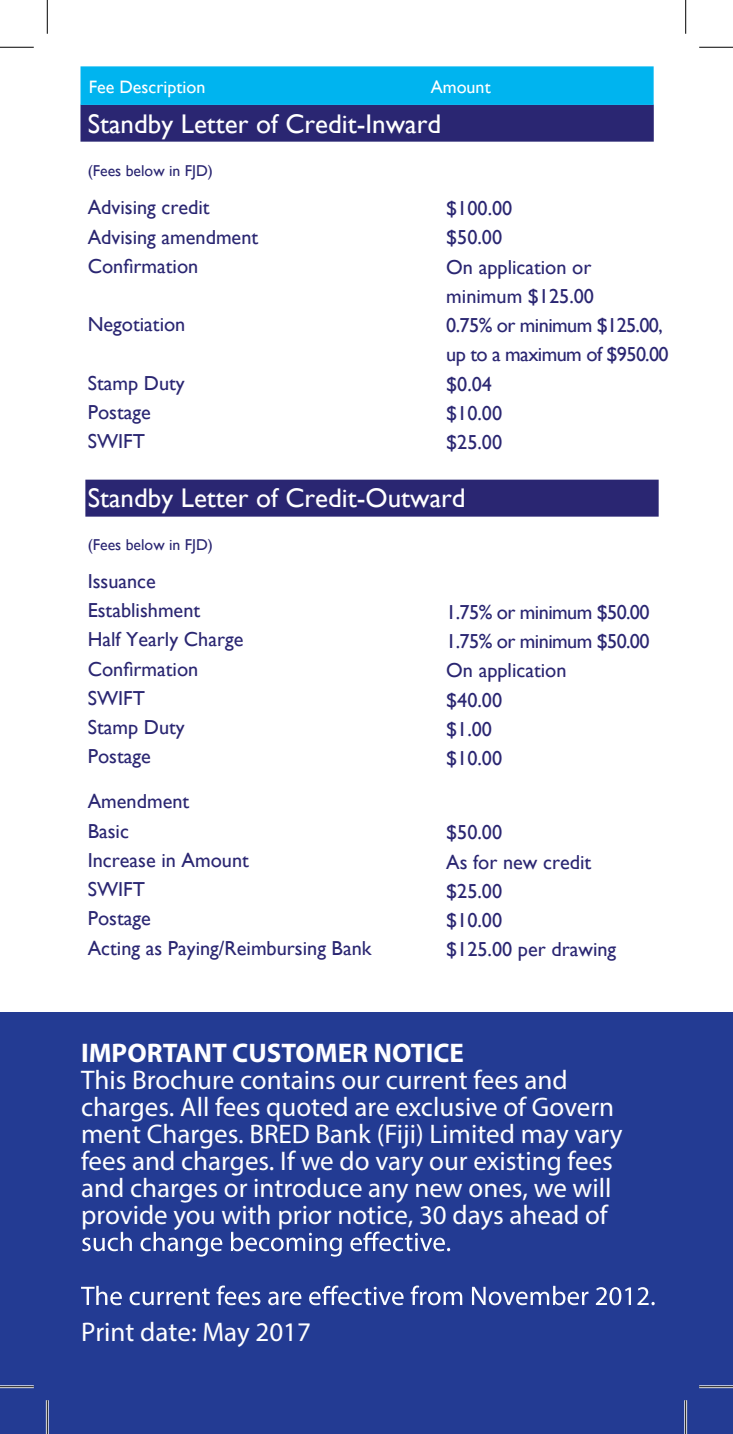
<style>
.page{position:relative;width:733px;height:1434px;background:#fff}
.page>*{position:absolute;margin:0;border:0;box-sizing:border-box;transform-origin:0 0}
.t1{font:27px/27px "Myriad Pro";color:#fff}
.t2{font:27px "Gill Sans";color:#fff}
.t3{font:700 27px "Myriad Pro";color:#fff}
.t4{font:20.25px/29.2px "Gill Sans";color:#2a2672}
.t5{font:20.25px/29.2px "Gill Sans";letter-spacing:-.03em;color:#2a2672}
.t6{font:18px "Gill Sans";color:#fff}
.t7{font:15.75px "Gill Sans";color:#2a2672}
</style>
<div class="page">
<div style="left:0;top:1012px;width:732px;height:422px;background:#233b93"></div>
<svg style="left:82px;top:1231px;width:368px;height:26px"></svg>
<svg style="left:81px;top:1285px;width:573px;height:20px"></svg>
<div style="left:80px;top:105px;width:573px;height:37px;background:#2a2672;border:2px solid #2a2672"></div>
<div style="left:80px;top:66px;width:573px;height:39px;background:#00b4ef;border:2px solid #00b5f0"></div>
<div style="left:85px;top:480px;width:573px;height:37px;background:#2a2672;border:2px solid #2a2672"></div>
<hr style="left:0;top:1385px;width:34px;height:3px;background:#fff">
<hr style="left:699px;top:1385px;width:33px;height:3px;background:#fff">
<hr style="left:46px;top:1400px;width:3px;height:34px;background:#fff">
<hr style="left:684px;top:1400px;width:2px;height:34px;background:#fff">
<hr style="left:0;top:47px;width:34px;height:1px;background:#000">
<hr style="left:699px;top:47px;width:33px;height:1px;background:#000">
<hr style="left:0;top:1386px;width:34px;height:1px;background:#000">
<hr style="left:699px;top:1386px;width:33px;height:1px;background:#000">
<hr style="left:47px;top:0;width:1px;height:34px;background:#000">
<hr style="left:47px;top:1400px;width:1px;height:34px;background:#000">
<hr style="left:685px;top:0;width:1px;height:34px;background:#000">
<hr style="left:685px;top:1400px;width:1px;height:34px;background:#000">
<p class="t6" style="left:89px;top:76px;width:118px">Fee Description</p>
<p class="t6" style="left:430px;top:76px;width:61px">Amount</p>
<h1 class="t2" style="left:88px;top:109px;width:355px">Standby Letter of Credit-Inward</h1>
<p class="t7" style="left:88px;top:162px;width:127px">(Fees below in FJD)</p>
<p class="t4" style="left:88px;top:193px;width:172px">Advising credit<br>Advising amendment<br>Confirmation</p>
<p class="t4" style="left:446px;top:194px;width:224px">$100.00<br>$50.00<br>On application or minimum $125.00<br>0.75% or minimum $125.00, up to a maximum of $950.00 $0.04<br>$10.00<br>$25.00</p>
<p class="t4" style="left:88px;top:310px;width:99px">Negotiation</p>
<p class="t4" style="left:88px;top:369px;width:98px">Stamp Duty<br>Postage<br>SWIFT</p>
<h1 class="t2" style="left:88px;top:482px;width:379px">Standby Letter of Credit-Outward</h1>
<p class="t7" style="left:88px;top:535px;width:127px">(Fees below in FJD)</p>
<p class="t4" style="left:88px;top:567px;width:157px">Issuance<br>Establishment<br>Half Yearly Charge<br>Confirmation<br>SWIFT<br>Stamp Duty<br>Postage</p>
<p class="t4" style="left:88px;top:787px;width:285px">Amendment<br>Basic<br>Increase in Amount<br>SWIFT<br>Postage<br>Acting as Paying/Reimbursing Bank</p>
<p class="t5" style="left:446px;top:598px;width:205px">1.75% or minimum $50.00<br>1.75% or minimum $50.00<br>On application<br>$40.00<br>$1.00<br>$10.00</p>
<p class="t4" style="left:446px;top:818px;width:171px">$50.00<br>As for new credit $25.00<br>$10.00<br>$125.00 per drawing</p>
<h1 class="t3" style="left:81px;top:1035px;width:384px">IMPORTANT CUSTOMER NOTICE</h1>
<h1 class="t1" style="left:81px;top:1066px;width:488px">This Brochure contains our current fees and</h1>
<h1 class="t1" style="left:81px;top:1093px;width:543px">charges. All fees quoted are exclusive of Govern ment Charges. BRED Bank (Fiji) Limited may vary fees and charges. If we do vary our existing fees and charges or introduce any new ones, we will provide you with prior notice, 30 days ahead of</h1>
<h1 class="t1" style="left:81px;top:1318px;width:231px">Print date: May 2017</h1>
</div>
